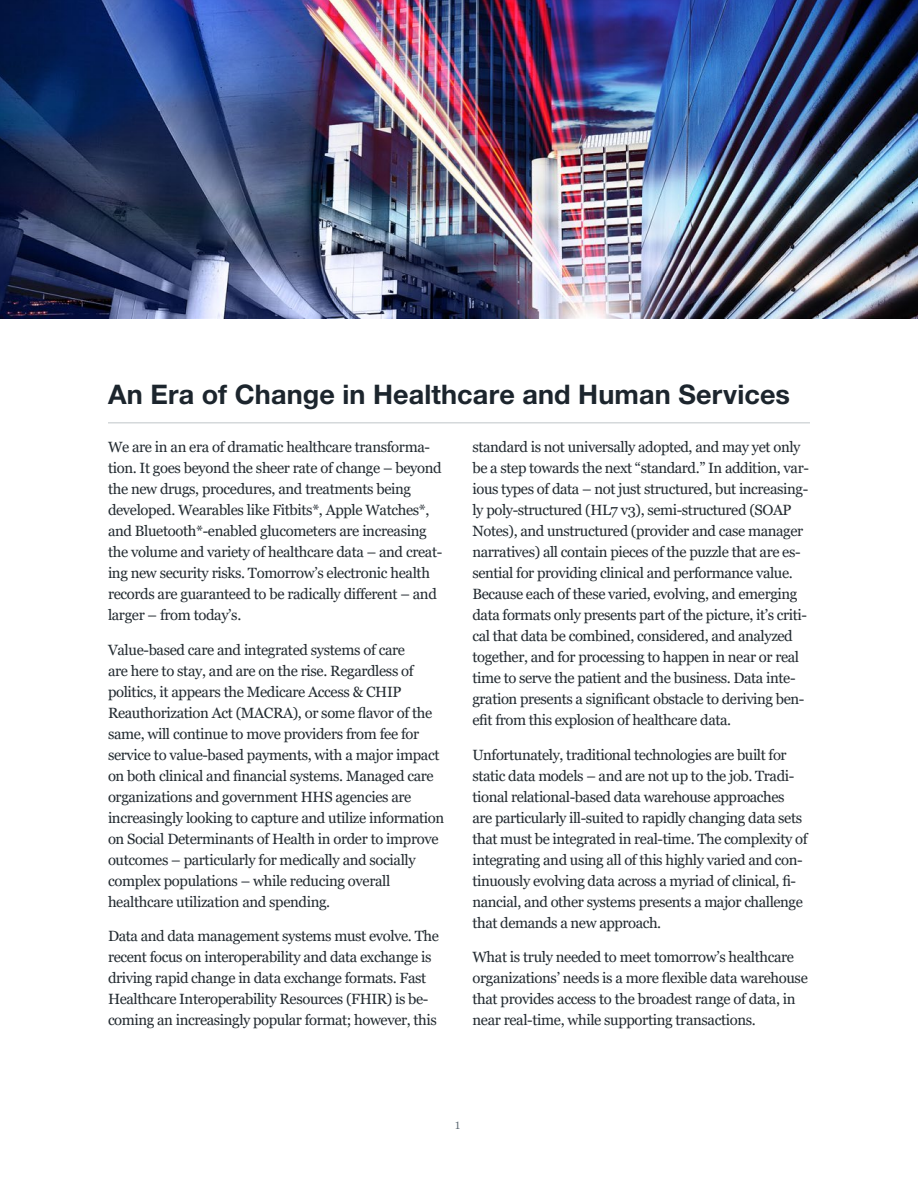
<style>
.page{position:relative;width:918px;height:1188px;background:#fff}
.page>*{position:absolute;margin:0;border:0;box-sizing:border-box;transform-origin:0 0}
.t1{font:700 27px "Helvetica Neue LT Pro";letter-spacing:.005em;color:#1c252d}
.t2{font:14.85px/21px "Georgia";letter-spacing:-.03em;color:#232b31}
.t3{font:10.5px "Georgia";color:#596670}
</style>
<div class="page">
<hr style="left:108px;top:422px;width:702px;height:1px;background:#bfc5c8">
<img style="left:0;top:0;width:918px;height:318px">
<h1 class="t1" style="left:108px;top:378px;width:684px">An Era of Change in Healthcare and Human Services</h1>
<p class="t2" style="left:108px;top:437px;width:336px">We are in an era of dramatic healthcare transforma&shy;tion. It goes beyond the sheer rate of change – beyond the new drugs, procedures, and treatments being developed. Wearables like Fitbits*, Apple Watches*, and Bluetooth*-enabled glucometers are increasing the volume and variety of healthcare data – and creat&shy;ing new security risks. Tomorrow’s electronic health records are guaranteed to be radically different – and larger – from today’s.</p>
<p class="t2" style="left:108px;top:640px;width:338px">Value-based care and integrated systems of care<br>are here to stay, and are on the rise. Regardless of politics, it appears the Medicare Access &amp; CHIP Reauthorization Act (MACRA), or some flavor of the same, will continue to move providers from fee for service to value-based payments, with a major impact on both clinical and financial systems. Managed care organizations and government HHS agencies are increasingly looking to capture and utilize information on Social Determinants of Health in order to improve outcomes – particularly for medically and socially complex populations – while reducing overall healthcare utilization and spending.</p>
<p class="t2" style="left:108px;top:926px;width:332px">Data and data management systems must evolve. The recent focus on interoperability and data exchange is driving rapid change in data exchange formats. Fast Healthcare Interoperability Resources (FHIR) is be&shy;coming an increasingly popular format; however, this</p>
<p class="t2" style="left:472px;top:437px;width:338px">standard is not universally adopted, and may yet only be a step towards the next “standard.” In addition, var&shy;ious types of data – not just structured, but increasing&shy;ly poly-structured (HL7 v3), semi-structured (SOAP Notes), and unstructured (provider and case manager narratives) all contain pieces of the puzzle that are es&shy;sential for providing clinical and performance value.<br>Because each of these varied, evolving, and emerging data formats only presents part of the picture, it’s criti&shy;cal that data be combined, considered, and analyzed together, and for processing to happen in near or real time to serve the patient and the business. Data inte&shy;gration presents a significant obstacle to deriving ben&shy;efit from this explosion of healthcare data.</p>
<p class="t2" style="left:472px;top:745px;width:337px">Unfortunately, traditional technologies are built for static data models – and are not up to the job. Tradi&shy;tional relational-based data warehouse approaches are particularly ill-suited to rapidly changing data sets that must be integrated in real-time. The complexity of integrating and using all of this highly varied and con&shy;tinuously evolving data across a myriad of clinical, fi&shy;nancial, and other systems presents a major challenge that demands a new approach.</p>
<p class="t2" style="left:472px;top:947px;width:337px">What is truly needed to meet tomorrow’s healthcare organizations’ needs is a more flexible data warehouse that provides access to the broadest range of data, in near real-time, while supporting transactions.</p>
<p class="t3" style="left:455px;top:1119px;width:7px">1</p>
</div>
